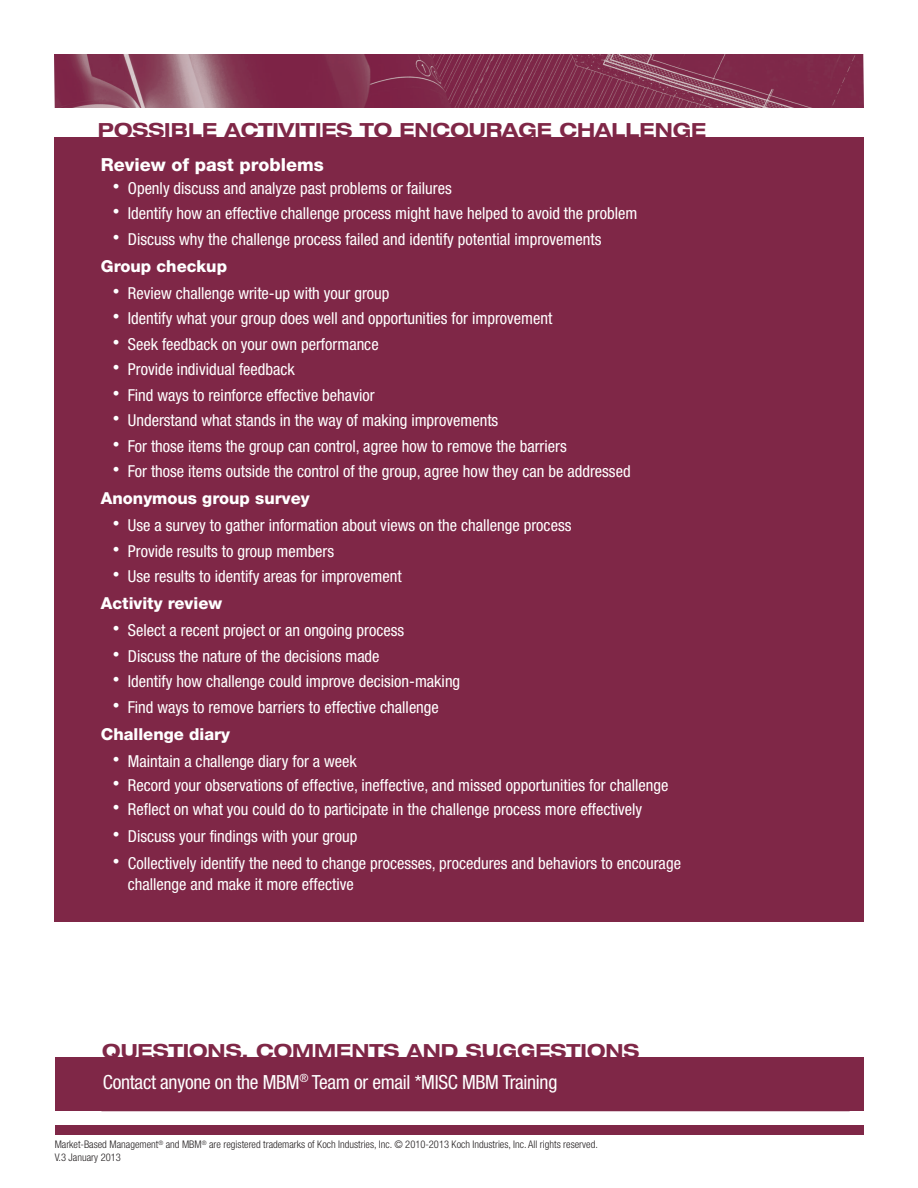
<style>
.page{position:relative;width:918px;height:1188px;background:#fff}
.page>*{position:absolute;margin:0;border:0;box-sizing:border-box;transform-origin:0 0}
.t1{font:700 expanded 19.5px "Helvetica Neue";color:#7f2747}
.t2{font:condensed 19.5px "Helvetica Neue";letter-spacing:-.015em;color:#fff}
.t3{font:800 18px "Helvetica Neue";color:#fff}
.t4{font:condensed 16.5px/21px "Helvetica Neue";color:#fff}
.t5{font:800 16.5px "Helvetica Neue";color:#fff}
.t6{font:300 condensed 10.5px "Helvetica Neue";color:#231f20}
</style>
<div class="page">
<div style="left:55px;top:1125px;width:808px;height:9px;background:#7f2747"></div>
<div style="left:55px;top:1057px;width:808px;height:54px;background:#7f2747"></div>
<img style="left:54px;top:54px;width:810px;height:54px">
<div style="left:54px;top:137px;width:809px;height:784px;background:#7f2747"></div>
<p class="t1" style="left:98px;top:118px;width:610px">POSSIBLE ACTIVITIES TO ENCOURAGE CHALLENGE</p>
<p class="t3" style="left:101px;top:154px;width:224px">Review of past problems</p>
<p class="t4" style="left:113px;top:177px;width:340px"><sup>•</sup> Openly discuss and analyze past problems or failures</p>
<p class="t4" style="left:113px;top:203px;width:526px"><sup>•</sup> Identify how an effective challenge process might have helped to avoid the problem</p>
<p class="t4" style="left:113px;top:228px;width:490px"><sup>•</sup> Discuss why the challenge process failed and identify potential improvements</p>
<p class="t5" style="left:101px;top:256px;width:128px">Group checkup</p>
<p class="t4" style="left:113px;top:282px;width:278px"><sup>•</sup> Review challenge write-up with your group</p>
<p class="t4" style="left:113px;top:308px;width:441px"><sup>•</sup> Identify what your group does well and opportunities for improvement</p>
<p class="t4" style="left:113px;top:333px;width:267px"><sup>•</sup> Seek feedback on your own performance</p>
<p class="t4" style="left:113px;top:359px;width:184px"><sup>•</sup> Provide individual feedback</p>
<p class="t4" style="left:113px;top:384px;width:263px"><sup>•</sup> Find ways to reinforce effective behavior</p>
<p class="t4" style="left:113px;top:410px;width:387px"><sup>•</sup> Understand what stands in the way of making improvements</p>
<p class="t4" style="left:113px;top:435px;width:455px"><sup>•</sup> For those items the group can control, agree how to remove the barriers</p>
<p class="t4" style="left:113px;top:461px;width:519px"><sup>•</sup> For those items outside the control of the group, agree how they can be addressed</p>
<p class="t5" style="left:101px;top:488px;width:210px">Anonymous group survey</p>
<p class="t4" style="left:113px;top:515px;width:460px"><sup>•</sup> Use a survey to gather information about views on the challenge process</p>
<p class="t4" style="left:113px;top:540px;width:223px"><sup>•</sup> Provide results to group members</p>
<p class="t4" style="left:113px;top:566px;width:290px"><sup>•</sup> Use results to identify areas for improvement</p>
<p class="t5" style="left:101px;top:593px;width:123px">Activity review</p>
<p class="t4" style="left:113px;top:620px;width:293px"><sup>•</sup> Select a recent project or an ongoing process</p>
<p class="t4" style="left:113px;top:645px;width:268px"><sup>•</sup> Discuss the nature of the decisions made</p>
<p class="t4" style="left:113px;top:671px;width:349px"><sup>•</sup> Identify how challenge could improve decision-making</p>
<p class="t4" style="left:113px;top:696px;width:328px"><sup>•</sup> Find ways to remove barriers to effective challenge</p>
<p class="t5" style="left:101px;top:724px;width:131px">Challenge diary</p>
<p class="t4" style="left:113px;top:750px;width:245px"><sup>•</sup> Maintain a challenge diary for a week</p>
<p class="t4" style="left:113px;top:774px;width:557px"><sup>•</sup> Record your observations of effective, ineffective, and missed opportunities for challenge</p>
<p class="t4" style="left:113px;top:798px;width:531px"><sup>•</sup> Reflect on what you could do to participate in the challenge process more effectively</p>
<p class="t4" style="left:113px;top:825px;width:246px"><sup>•</sup> Discuss your findings with your group</p>
<p class="t4" style="left:128px;top:852px;width:555px;text-indent:-15px"><sup>•</sup> Collectively identify the need to change processes, procedures and behaviors to encourage challenge and make it more effective</p>
<p class="t1" style="left:102px;top:1039px;width:539px">QUESTIONS, COMMENTS AND SUGGESTIONS</p>
<p class="t2" style="left:103px;top:1071px;width:456px">Contact anyone on the MBM<sup>®</sup> Team or email *MISC MBM Training</p>
<p class="t6" style="left:55px;top:1139px;width:545px">Market-Based Management<sup>®</sup> and MBM<sup>®</sup> are registered trademarks of Koch Industries, Inc. © 2010-2013 Koch Industries, Inc. All rights reserved.</p>
<p class="t6" style="left:55px;top:1151px;width:68px">V.3 January 2013</p>
</div>
